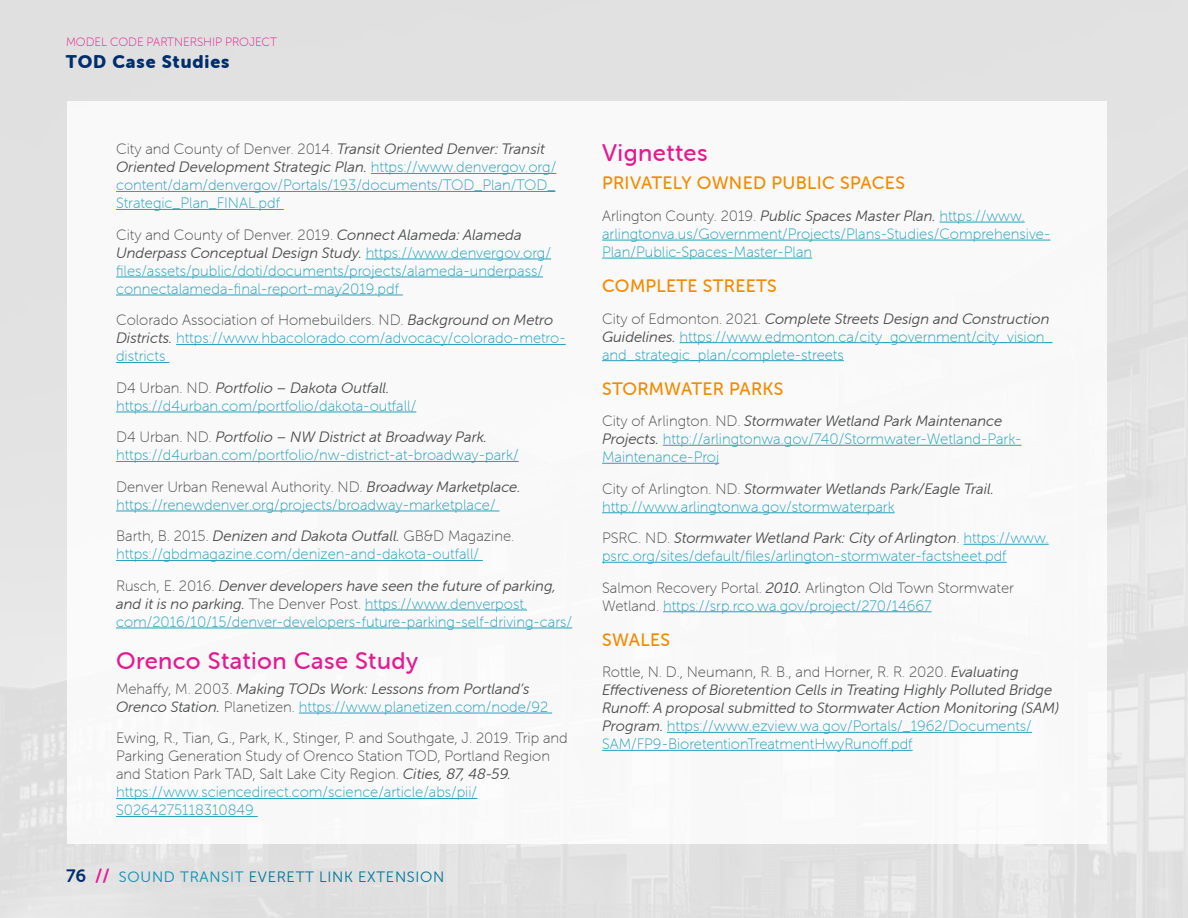
<style>
.page{position:relative;width:1188px;height:918px;background:#fff}
.page>*{position:absolute;margin:0;border:0;box-sizing:border-box;transform-origin:0 0}
.Heading_Three{font:24px "Museo Sans Rounded 500";letter-spacing:.02em;color:#e51a92}
.Heading_Four{font:18px "Museo Sans Rounded 500";letter-spacing:.02em;color:#f38b00}
.t1{font:18px "Museo Sans Rounded 900";letter-spacing:.05em;color:#002e6d}
.t2{font:15px/18px "Museo Sans Rounded 100";color:#26a1be}
.t3{font:italic 15px/18px "Museo Sans Rounded 300";color:#4b4c4d}
.t4{font:15px/18px "Museo Sans Rounded 100";color:#4b4c4d}
.t5{font:15px "Museo Sans Rounded 300";letter-spacing:.05em;color:#007297}
.t6{font:12px "Museo Sans Rounded 100";color:#e51a92}
.s1{color:#4b4c4d}
.s2{font-family:"Museo Sans Rounded 300";font-style:italic;color:#4b4c4d}
.s3{font-family:"Museo Sans Rounded 100";font-style:normal}
.s4{font-family:"Museo Sans Rounded 100";font-style:normal;color:#26a1be}
.s5{font-family:"Museo Sans Rounded 300";font-style:italic}
.s6{color:#26a1be}
.s7{font-family:"Museo Sans Rounded 700";font-size:18px;color:#002e6d}
.s8{font-family:"Museo Sans Rounded 700";font-size:18px;color:#e51a92}
.s9{color:#0091b3}
</style>
<div class="page">
<hr style="left:371px;top:173px;width:185px;height:1px;background:#26a1be">
<hr style="left:116px;top:191px;width:439px;height:1px;background:#26a1be">
<hr style="left:116px;top:209px;width:168px;height:1px;background:#26a1be">
<hr style="left:366px;top:259px;width:185px;height:1px;background:#26a1be">
<hr style="left:116px;top:277px;width:427px;height:1px;background:#26a1be">
<hr style="left:116px;top:295px;width:287px;height:1px;background:#26a1be">
<hr style="left:176px;top:344px;width:390px;height:1px;background:#26a1be">
<hr style="left:116px;top:362px;width:53px;height:1px;background:#26a1be">
<hr style="left:116px;top:412px;width:300px;height:1px;background:#26a1be">
<hr style="left:116px;top:461px;width:403px;height:1px;background:#26a1be">
<hr style="left:116px;top:511px;width:384px;height:1px;background:#26a1be">
<hr style="left:116px;top:560px;width:367px;height:1px;background:#26a1be">
<hr style="left:365px;top:610px;width:162px;height:1px;background:#26a1be">
<hr style="left:116px;top:628px;width:456px;height:1px;background:#26a1be">
<hr style="left:299px;top:713px;width:253px;height:1px;background:#26a1be">
<hr style="left:116px;top:798px;width:361px;height:1px;background:#26a1be">
<hr style="left:116px;top:816px;width:142px;height:1px;background:#26a1be">
<hr style="left:940px;top:222px;width:85px;height:1px;background:#26a1be">
<hr style="left:602px;top:240px;width:448px;height:1px;background:#26a1be">
<hr style="left:602px;top:258px;width:210px;height:1px;background:#26a1be">
<hr style="left:680px;top:342px;width:372px;height:1px;background:#26a1be">
<hr style="left:602px;top:360px;width:242px;height:1px;background:#26a1be">
<hr style="left:663px;top:445px;width:359px;height:1px;background:#26a1be">
<hr style="left:602px;top:463px;width:117px;height:1px;background:#26a1be">
<hr style="left:602px;top:512px;width:293px;height:1px;background:#26a1be">
<hr style="left:963px;top:544px;width:86px;height:1px;background:#26a1be">
<hr style="left:602px;top:562px;width:405px;height:1px;background:#26a1be">
<hr style="left:663px;top:611px;width:269px;height:1px;background:#26a1be">
<hr style="left:667px;top:732px;width:365px;height:1px;background:#26a1be">
<hr style="left:602px;top:750px;width:311px;height:1px;background:#26a1be">
<p class="t6" style="left:66px;top:36px;width:213px">MODEL CODE PARTNERSHIP PROJECT</p>
<p class="t1" style="left:66px;top:51px;width:165px">TOD Case Studies</p>
<p class="t2" style="left:116px;top:140px;width:442px"><span class="s1">City and County of Denver. 2014.</span> <span class="s2">Transit Oriented Denver: Transit Oriented Development Strategic Plan.</span> https://www.denvergov.org/ content/dam/denvergov/Portals/193/documents/TOD_Plan/TOD_ Strategic_Plan_FINAL.pdf</p>
<p class="t2" style="left:116px;top:226px;width:437px"><span class="s1">City and County of Denver. 2019.</span> <span class="s2">Connect Alameda: Alameda Underpass Conceptual Design Study.</span> https://www.denvergov.org/ files/assets/public/doti/documents/projects/alameda-underpass/ connectalameda-final-report-may2019.pdf</p>
<p class="t2" style="left:116px;top:311px;width:451px"><span class="s1">Colorado Association of Homebuilders. ND.</span> <span class="s2">Background on Metro<br>Districts.</span> https://www.hbacolorado.com/advocacy/colorado-metro&shy;districts</p>
<p class="t2" style="left:116px;top:379px;width:302px"><span class="s1">D4 Urban. ND.</span> <span class="s2">Portfolio – Dakota Outfall. </span>https://d4urban.com/portfolio/dakota-outfall/</p>
<p class="t2" style="left:116px;top:428px;width:404px"><span class="s1">D4 Urban. ND.</span> <span class="s2">Portfolio – NW District at Broadway Park. </span>https://d4urban.com/portfolio/nw-district-at-broadway-park/</p>
<p class="t2" style="left:116px;top:478px;width:406px"><span class="s1">Denver Urban Renewal Authority. ND.</span> <span class="s2">Broadway Marketplace. </span>https://renewdenver.org/projects/broadway-marketplace/</p>
<p class="t2" style="left:116px;top:527px;width:400px"><span class="s1">Barth, B. 2015.</span> <span class="s2">Denizen and Dakota Outfall.</span> <span class="s1">GB&amp;D Magazine. </span>https://gbdmagazine.com/denizen-and-dakota-outfall/</p>
<p class="t2" style="left:116px;top:577px;width:458px"><span class="s1">Rusch, E. 2016.</span> <span class="s2">Denver developers have seen the future of parking, and it is no parking.</span> <span class="s1">The Denver Post.</span> https://www.denverpost. com/2016/10/15/denver-developers-future-parking-self-driving-cars/</p>
<p class="Heading_Three" style="left:116px;top:648px;width:304px">Orenco Station Case Study</p>
<p class="t3" style="left:116px;top:680px;width:434px"><span class="s3">Mehaffy, M. 2003.</span> Making TODs Work: Lessons from Portland’s<br>Orenco Station. <span class="s3">Planetizen.</span> <span class="s4">https://www.planetizen.com/node/92</span></p>
<p class="t4" style="left:116px;top:729px;width:453px">Ewing, R., Tian, G., Park, K., Stinger, P. and Southgate, J. 2019. Trip and Parking Generation Study of Orenco Station TOD, Portland Region and Station Park TAD, Salt Lake City Region. <span class="s5">Cities, 87, 48-59. </span><span class="s6">https://www.sciencedirect.com/science/article/abs/pii/ S0264275118310849</span></p>
<p class="t5" style="left:66px;top:869px;width:380px"><span class="s7">76</span> <span class="s8">//</span> <span class="s9">SOUND TRANSIT</span> EVERETT LINK EXTENSION</p>
<p class="Heading_Three" style="left:602px;top:140px;width:107px">Vignettes</p>
<p class="Heading_Four" style="left:602px;top:173px;width:304px">PRIVATELY OWNED PUBLIC SPACES</p>
<p class="t2" style="left:602px;top:207px;width:450px"><span class="s1">Arlington County. 2019.</span> <span class="s2">Public Spaces Master Plan.</span> https://www. arlingtonva.us/Government/Projects/Plans-Studies/Comprehensive-<br>Plan/Public-Spaces-Master-Plan</p>
<p class="Heading_Four" style="left:602px;top:276px;width:176px">COMPLETE STREETS</p>
<p class="t2" style="left:602px;top:310px;width:452px"><span class="s1">City of Edmonton. 2021.</span> <span class="s2">Complete Streets Design and Construction<br>Guidelines.</span> https://www.edmonton.ca/city_government/city_vision_ and_strategic_plan/complete-streets</p>
<p class="Heading_Four" style="left:602px;top:379px;width:183px">STORMWATER PARKS</p>
<p class="t2" style="left:602px;top:412px;width:421px"><span class="s1">City of Arlington. ND.</span> <span class="s2">Stormwater Wetland Park Maintenance<br>Projects.</span> http://arlingtonwa.gov/740/Stormwater-Wetland-Park-<br>Maintenance-Proj</p>
<p class="t2" style="left:602px;top:480px;width:393px"><span class="s1">City of Arlington. ND.</span> <span class="s2">Stormwater Wetlands Park/Eagle Trail. </span>http://www.arlingtonwa.gov/stormwaterpark</p>
<p class="t2" style="left:602px;top:529px;width:448px"><span class="s1">PSRC. ND.</span> <span class="s2">Stormwater Wetland Park: City of Arlington</span><span class="s1">.</span> https://www. psrc.org/sites/default/files/arlington-stormwater-factsheet.pdf</p>
<p class="t4" style="left:602px;top:579px;width:413px">Salmon Recovery Portal. <span class="s5">2010.</span> Arlington Old Town Stormwater<br>Wetland. <span class="s6">https://srp.rco.wa.gov/project/270/14667</span></p>
<p class="Heading_Four" style="left:602px;top:630px;width:69px">SWALES</p>
<p class="t3" style="left:602px;top:663px;width:458px"><span class="s3">Rottle, N. D., Neumann, R. B., and Horner, R. R. 2020.</span> Evaluating Effectiveness of Bioretention Cells in Treating Highly Polluted Bridge Runoff: A proposal submitted to Stormwater Action Monitoring (SAM)<br>Program. <span class="s4">https://www.ezview.wa.gov/Portals/_1962/Documents/ SAM/FP9-BioretentionTreatmentHwyRunoff.pdf</span></p>
</div>
